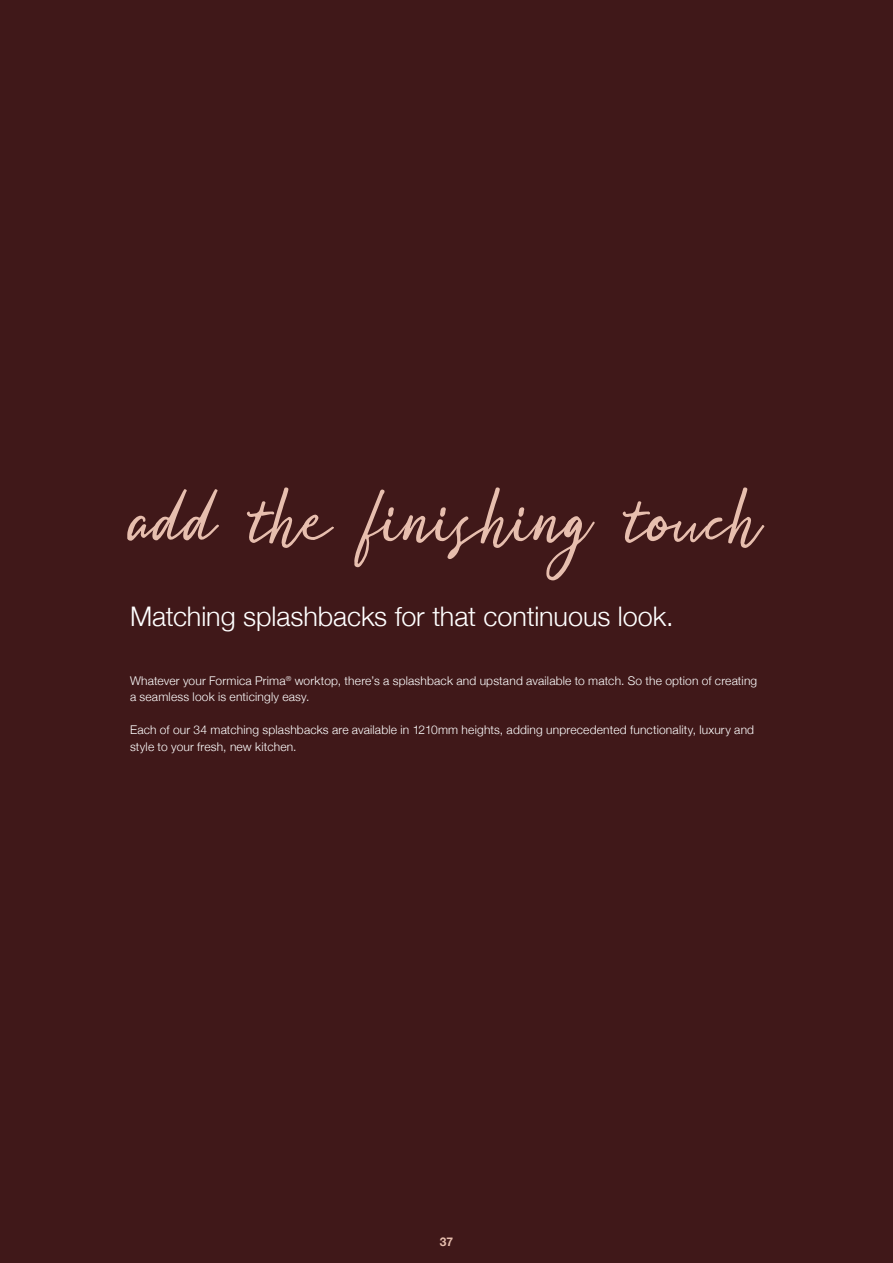
<style>
.page{position:relative;width:893px;height:1263px;background:#401819}
.page>*{position:absolute;margin:0;border:0;box-sizing:border-box;transform-origin:0 0}
.t1{font:150px "Acelire Rosse";letter-spacing:.005em;color:#e7beae}
.t2{font:300 27px "Helvetica Neue";letter-spacing:-.005em;color:#fff}
.t3{font:300 12px/16.5px "Helvetica Neue";letter-spacing:.015em;color:#fff}
.t4{font:700 12px "Helvetica Neue";color:#e7beae}
</style>
<div class="page">
<h1 class="t1" style="left:130px;top:407px;width:633px">add the finishing touch</h1>
<h2 class="t2" style="left:130px;top:594px;width:545px">Matching splashbacks for that continuous look.</h2>
<p class="t3" style="left:130px;top:671px;width:629px">Whatever your Formica Prima<sup>®</sup> worktop, there’s a splashback and upstand available to match. So the option of creating a seamless look is enticingly easy.</p>
<p class="t3" style="left:130px;top:721px;width:626px">Each of our 34 matching splashbacks are available in 1210mm heights, adding unprecedented functionality, luxury and style to your fresh, new kitchen.</p>
<p class="t4" style="left:440px;top:1232px;width:15px">37</p>
</div>
